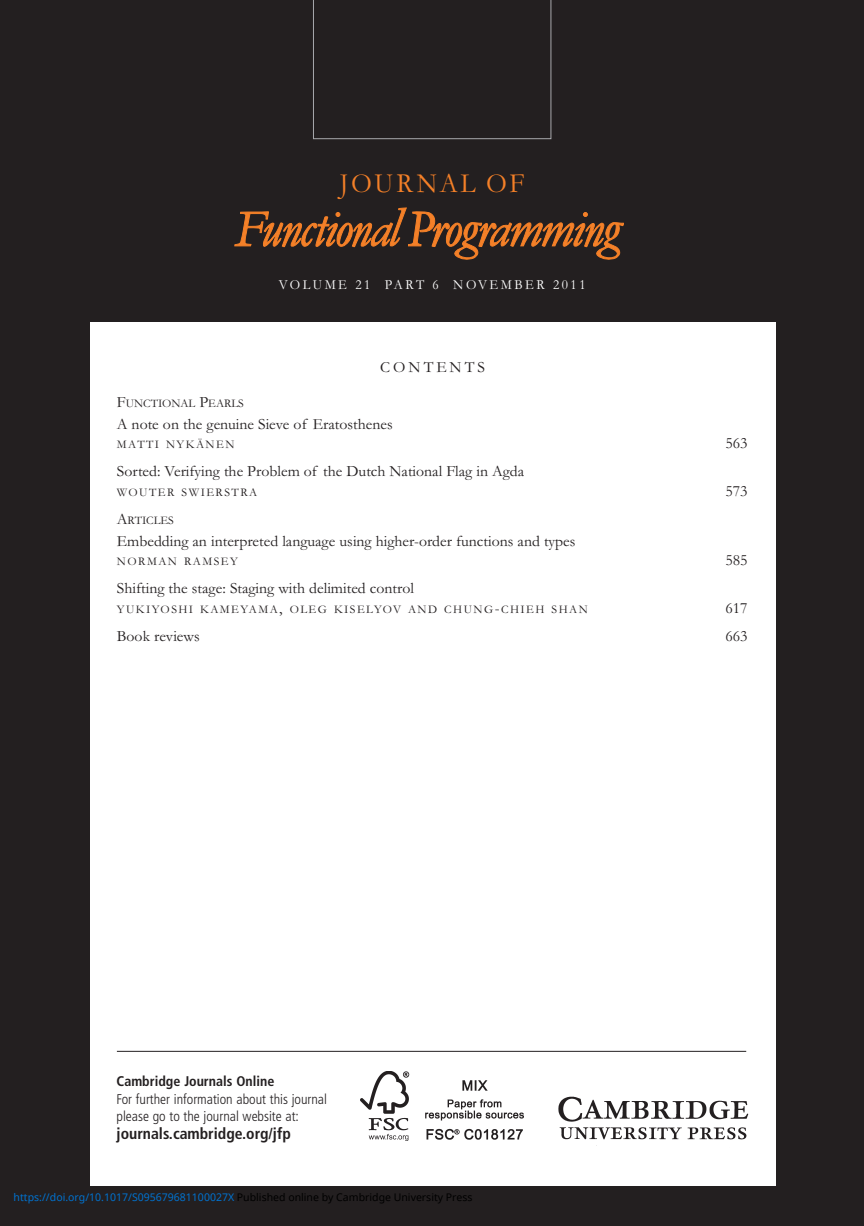
<style>
.page{position:relative;width:864px;height:1226px;background:#fff}
.page>*{position:absolute;margin:0;border:0;box-sizing:border-box;transform-origin:0 0}
.t1{font:28px "Garamond";letter-spacing:.095em;color:#f48028;scale:.95 1}
.t2{font:15.75px "Garamond";color:#231f20}
.t3{font:700 condensed 15.75px "Frutiger";color:#231f20}
.t4{font:15.75px "Garamond";letter-spacing:.19em;color:#231f20}
.t5{font:300 condensed 14px/17.5px "Frutiger";color:#231f20}
.t6{font:14px "Garamond";letter-spacing:.19em;color:#fff;scale:.95 1}
.t7{font:700 condensed 14px "Frutiger";color:#231f20}
.t8{font:11.9px "Garamond";letter-spacing:.125em;color:#231f20}
.t9{font:11.9px "Garamond";color:#231f20}
.t10{font:10.5px "Noto Sans";color:#0172cf}
.s1{font-size:15.75px}
.s2{color:#000}
</style>
<div class="page">
<svg style="left:863px;top:0;width:1px;height:1225px"></svg>
<div style="left:0;top:0;width:863px;height:1225px;background:#231f20"></div>
<svg style="left:313px;top:0;width:239px;height:139px"></svg>
<div style="left:90px;top:323px;width:684px;height:862px;background:#fff"></div>
<svg style="left:234px;top:208px;width:389px;height:51px"></svg>
<hr style="left:117px;top:1050px;width:629px;height:1px;background:#231f20">
<img style="left:558px;top:1096px;width:191px;height:50px">
<img style="left:361px;top:1071px;width:162px;height:69px">
<h1 class="t1" style="left:340px;top:173px;width:196px">JOURNAL OF</h1>
<p class="t6" style="left:279px;top:279px;width:324px">VOLUME 21 PART 6 NOVEMBER 2011</p>
<p class="t4" style="left:380px;top:361px;width:106px">CONTENTS</p>
<p class="t9" style="left:117px;top:398px;width:128px"><span class="s1">F</span>UNCTIONAL <span class="s1">P</span>EARLS</p>
<p class="t2" style="left:117px;top:418px;width:277px">A note on the genuine Sieve of Eratosthenes</p>
<p class="t8" style="left:117px;top:440px;width:119px">MATTI NYKÄNEN</p>
<p class="t2" style="left:725px;top:437px;width:24px">563</p>
<p class="t2" style="left:117px;top:465px;width:408px">Sorted: Verifying the Problem of the Dutch National Flag in Agda</p>
<p class="t8" style="left:117px;top:487px;width:142px">WOUTER SWIERSTRA</p>
<p class="t2" style="left:725px;top:485px;width:24px">573</p>
<p class="t9" style="left:117px;top:515px;width:59px"><span class="s1">A</span>RTICLES</p>
<p class="t2" style="left:117px;top:535px;width:460px">Embedding an interpreted language using higher-order functions and types</p>
<p class="t8" style="left:117px;top:557px;width:122px">NORMAN RAMSEY</p>
<p class="t2" style="left:725px;top:554px;width:24px">585</p>
<p class="t2" style="left:117px;top:582px;width:298px">Shifting the stage: Staging with delimited control</p>
<p class="t8" style="left:117px;top:604px;width:472px">YUKIYOSHI KAMEYAMA<span class="s1">,</span> OLEG KISELYOV AND CHUNG<span class="s1">-</span>CHIEH SHAN</p>
<p class="t2" style="left:725px;top:602px;width:24px">617</p>
<p class="t2" style="left:117px;top:630px;width:84px">Book reviews</p>
<p class="t2" style="left:725px;top:630px;width:24px">663</p>
<p class="t7" style="left:117px;top:1075px;width:159px">Cambridge Journals Online</p>
<p class="t5" style="left:117px;top:1091px;width:212px">For further information about this journal please go to the journal website at:</p>
<p class="t3" style="left:117px;top:1126px;width:175px">journals.cambridge.org/jfp</p>
<p class="t10" style="left:14px;top:1189px;width:460px">https://doi.org/10.1017/S095679681100027X <span class="s2">Published online by Cambridge University Press</span></p>
</div>
